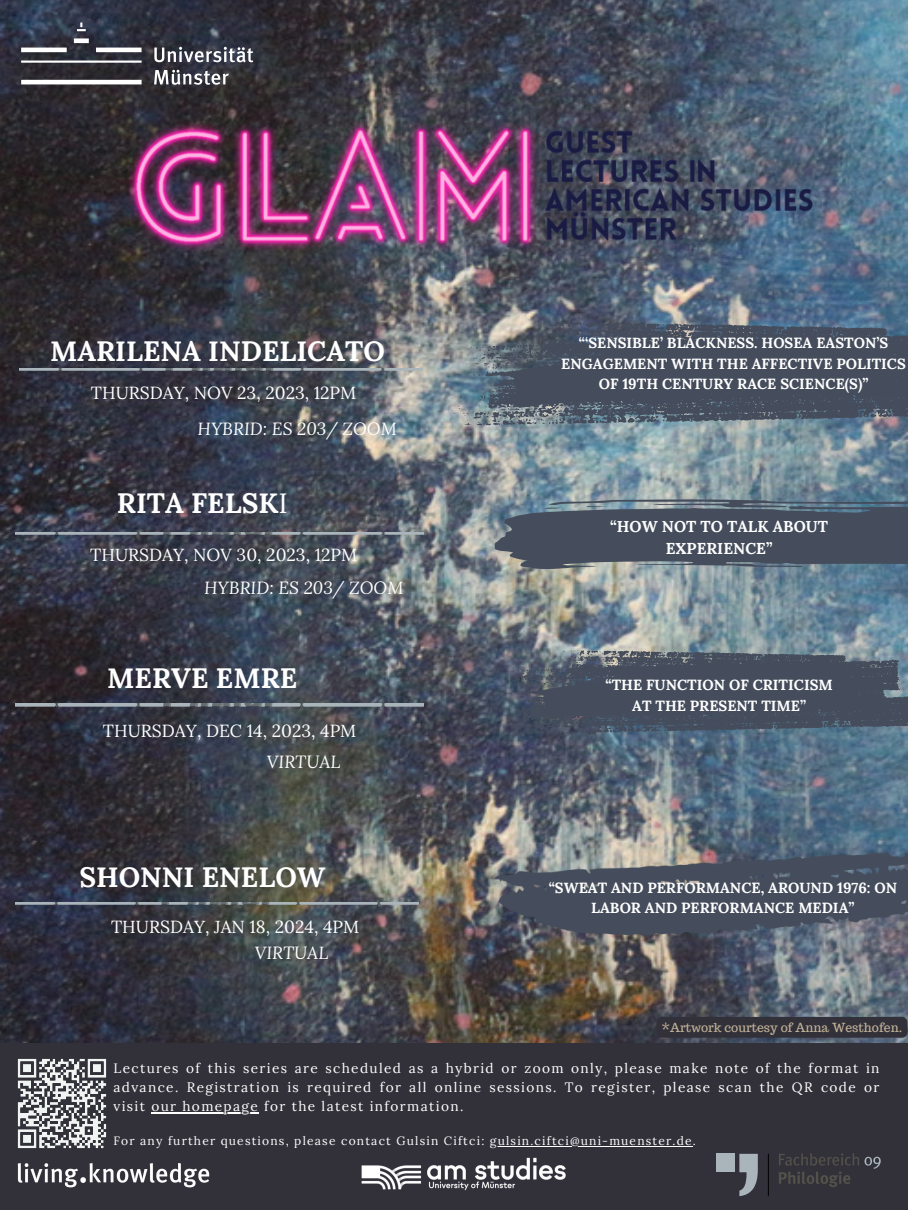
<style>
.page{position:relative;width:908px;height:1210px;background:#fff}
.page>*{position:absolute;margin:0;border:0;box-sizing:border-box;transform-origin:0 0}
.t1{font:700 28px "Lora";color:#fff}
.t2{font:17.5px "Lora";color:#fff}
.t3{font:italic 17.5px "Lora";color:#fff}
.t4{font:700 15.75px/21.8px "Lora";color:#fff;text-align:center}
.t5{font:700 14.7px/20.5px "Lora";color:#fff;text-align:center}
.t6{font:13.61px/19px "Lora";letter-spacing:.1em;color:#fff;text-align:justify}
.t7{font:12.25px "Trocchi";color:#c2b298}
.t8{font:12px "Lora";letter-spacing:.1em;color:#fff}
.s1{font-weight:400}
</style>
<div class="page">
<div style="left:0;top:0;width:907px;height:1210px;background:#32313a"></div>
<img style="left:0;top:0;width:907px;height:1042px">
<img style="left:20px;top:368px;width:403px;height:2px">
<img style="left:16px;top:532px;width:407px;height:2px">
<img style="left:16px;top:704px;width:407px;height:2px">
<img style="left:16px;top:902px;width:402px;height:2px">
<svg style="left:779px;top:1171px;width:71px;height:16px"></svg>
<svg style="left:779px;top:1153px;width:79px;height:12px"></svg>
<svg style="left:864px;top:1156px;width:16px;height:12px"></svg>
<div style="left:715px;top:1153px;width:19px;height:19px;background:#a9b5ba"></div>
<svg style="left:739px;top:1153px;width:18px;height:43px"></svg>
<hr style="left:767px;top:1153px;width:1px;height:43px;background:#000">
<img style="left:17px;top:1163px;width:193px;height:25px">
<img style="left:361px;top:1157px;width:205px;height:34px">
<svg style="left:21px;top:22px;width:232px;height:63px"></svg>
<img style="left:17px;top:1058px;width:90px;height:91px">
<img style="left:95px;top:63px;width:717px;height:243px">
<svg style="left:494px;top:499px;width:413px;height:70px;background:#525c6a"></svg>
<img style="left:494px;top:852px;width:413px;height:84px">
<svg style="left:454px;top:322px;width:453px;height:104px;background:#525c6a"></svg>
<hr style="left:151px;top:1112px;width:108px;height:1px;background:#fff">
<hr style="left:489px;top:1146px;width:203px;height:1px;background:#fff">
<div style="left:656px;top:1017px;width:251px;height:20px;background:#32313a;border-radius:5px"></div>
<svg style="left:494px;top:650px;width:413px;height:84px;background:#4d5766"></svg>
<p class="t1" style="left:50px;top:333px;width:336px">MARILENA INDELICATO</p>
<p class="t2" style="left:91px;top:382px;width:267px">THURSDAY, NOV 23, 2023, 12PM</p>
<p class="t3" style="left:197px;top:417px;width:201px">HYBRID: ES 203/ ZOOM</p>
<p class="t1" style="left:117px;top:485px;width:172px">RITA FELSK<span class="s1">I</span></p>
<p class="t2" style="left:90px;top:544px;width:268px">THURSDAY, NOV 30, 2023, 12PM</p>
<p class="t3" style="left:204px;top:576px;width:201px">HYBRID: ES 203/ ZOOM</p>
<p class="t1" style="left:107px;top:659px;width:191px">MERVE EMRE</p>
<p class="t2" style="left:103px;top:719px;width:255px">THURSDAY, DEC 14, 2023, 4PM</p>
<p class="t3" style="left:267px;top:750px;width:75px">VIRTUAL</p>
<p class="t1" style="left:79px;top:858px;width:247px">SHONNI ENELOW</p>
<p class="t2" style="left:111px;top:915px;width:249px">THURSDAY, JAN 18, 2024, 4PM</p>
<p class="t3" style="left:254px;top:940px;width:75px">VIRTUAL</p>
<p class="t5" style="left:561px;top:332px;width:346px">“‘SENSIBLE’ BLACKNESS. HOSEA EASTON’S<br>ENGAGEMENT WITH THE AFFECTIVE POLITICS<br>OF 19TH CENTURY RACE SCIENCE(S)”</p>
<p class="t4" style="left:610px;top:515px;width:219px">“HOW NOT TO TALK ABOUT<br>EXPERIENCE”</p>
<p class="t5" style="left:605px;top:675px;width:229px">“THE FUNCTION OF CRITICISM</p>
<p class="t5" style="left:632px;top:695px;width:175px">AT THE PRESENT TIME”</p>
<p class="t5" style="left:548px;top:877px;width:350px">“SWEAT AND PERFORMANCE, AROUND 1976: ON<br>LABOR AND PERFORMANCE MEDIA”</p>
<p class="t7" style="left:661px;top:1019px;width:242px">*Artwork courtesy of Anna Westhofen.</p>
<p class="t6" style="left:113px;top:1059px;width:767px">Lectures of this series are scheduled as a hybrid or zoom only, please make note of the format in advance. Registration is required for all online sessions. To register, please scan the QR code or visit our homepage for the latest information.</p>
<p class="t8" style="left:113px;top:1133px;width:583px">For any further questions, please contact Gulsin Ciftci: gulsin.ciftci@uni-muenster.de.</p>
</div>
